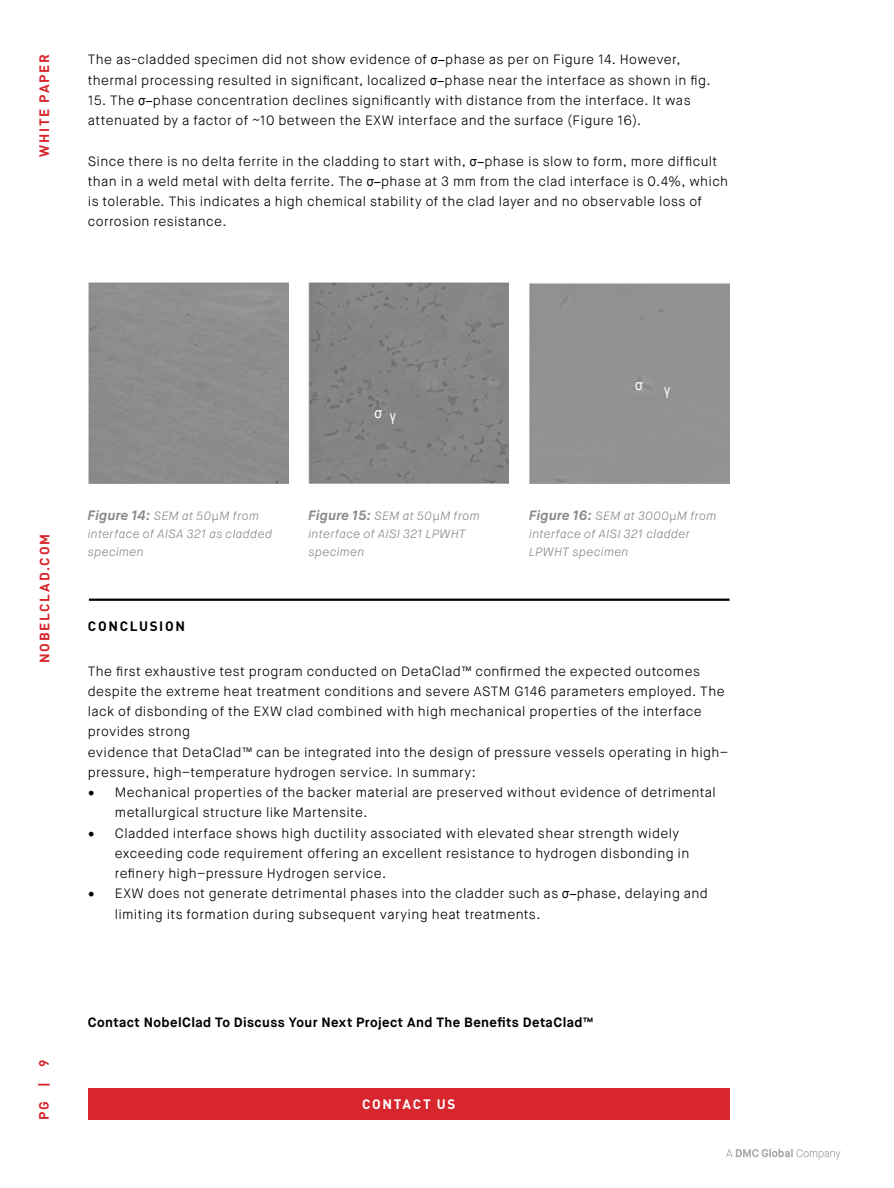
<style>
.page{position:relative;width:894px;height:1188px;background:#fff}
.page>*{position:absolute;margin:0;border:0;box-sizing:border-box;transform-origin:0 0}
.t1{font:15px "Arial Narrow";color:#fff}
.t2{font:300 13.5px/20.2px "Maison Neue";letter-spacing:.03em;color:#000}
.t3{font:700 13.5px "Maison Neue";letter-spacing:.03em;color:#000}
.t4{font:700 13.5px "DIN Pro";letter-spacing:.125em;color:#d8262e}
.t5{font:700 13.5px "DIN Pro";letter-spacing:.12em;color:#000}
.t6{font:700 13.5px "DIN Pro";letter-spacing:.12em;color:#fff}
.t7{font:italic 300 12px/18px "Maison Neue";letter-spacing:.03em;color:#8a8a8d}
.s1{font-family:"Arial Narrow";font-weight:400}
.s2{font-weight:700;font-size:13.5px}
.s3{font-family:"Minion Pro";font-weight:400;font-size:18px}
</style>
<div class="page">
<hr style="left:89px;top:599px;width:640px;height:2px;background:#000">
<div style="left:88px;top:1088px;width:641px;height:32px;background:#d8262e"></div>
<div style="left:88px;top:283px;width:200px;height:200px;background:#8d8d8d"></div>
<img style="left:308px;top:283px;width:200px;height:200px">
<div style="left:529px;top:283px;width:200px;height:200px;background:#929292"></div>
<svg style="left:726px;top:1149px;width:114px;height:11px"></svg>
<p class="t4" style="left:35px;top:157px;width:104px;rotate:-90deg">WHITE PAPER</p>
<p class="t2" style="left:88px;top:50px;width:624px">The as-cladded specimen did not show evidence of <span class="s1">σ–</span>phase as per on Figure 14. However, thermal processing resulted in significant, localized <span class="s1">σ–</span>phase near the interface as shown in fig.</p>
<p class="t2" style="left:88px;top:90px;width:604px">15. The <span class="s1">σ–</span>phase concentration declines significantly with distance from the interface. It was attenuated by a factor of ~10 between the EXW interface and the surface (Figure 16).</p>
<p class="t2" style="left:88px;top:151px;width:641px">Since there is no delta ferrite in the cladding to start with, <span class="s1">σ–</span>phase is slow to form, more difficult than in a weld metal with delta ferrite. The <span class="s1">σ–</span>phase at 3 mm from the clad interface is 0.4%, which is tolerable. This indicates a high chemical stability of the clad layer and no observable loss of corrosion resistance.</p>
<p class="t4" style="left:35px;top:663px;width:130px;rotate:-90deg">NOBELCLAD.COM</p>
<p class="t4" style="left:35px;top:1120px;width:62px;rotate:-90deg">PG | 9</p>
<p class="t1" style="left:374px;top:401px;width:10px">σ</p>
<p class="t1" style="left:389px;top:405px;width:8px">γ</p>
<p class="t1" style="left:634px;top:373px;width:10px">σ</p>
<p class="t1" style="left:664px;top:379px;width:8px">γ</p>
<p class="t7" style="left:88px;top:506px;width:186px"><span class="s2">Figure 14:</span> SEM at 50μM from interface of AISA 321 as cladded specimen</p>
<p class="t7" style="left:308px;top:506px;width:173px"><span class="s2">Figure 15:</span> SEM at 50μM from interface of AISI 321 LPWHT specimen</p>
<p class="t7" style="left:529px;top:506px;width:189px"><span class="s2">Figure 16:</span> SEM at 3000μM from interface of AISI 321 cladder<br>LPWHT specimen</p>
<p class="t5" style="left:88px;top:617px;width:99px">CONCLUSION</p>
<p class="t2" style="left:88px;top:661px;width:641px">The first exhaustive test program conducted on DetaClad™ confirmed the expected outcomes despite the extreme heat treatment conditions and severe ASTM G146 parameters employed. The lack of disbonding of the EXW clad combined with high mechanical properties of the interface provides strong<br>evidence that DetaClad™ can be integrated into the design of pressure vessels operating in high– pressure, high–temperature hydrogen service. In summary:</p>
<p class="t2" style="left:115px;top:782px;width:602px;text-indent:-27px"><span class="s3">•</span> Mechanical properties of the backer material are preserved without evidence of detrimental metallurgical structure like Martensite.</p>
<p class="t2" style="left:115px;top:823px;width:576px;text-indent:-27px"><span class="s3">•</span> Cladded interface shows high ductility associated with elevated shear strength widely exceeding code requirement offering an excellent resistance to hydrogen disbonding in refinery high–pressure Hydrogen service.</p>
<p class="t2" style="left:115px;top:884px;width:594px;text-indent:-27px"><span class="s3">•</span> EXW does not generate detrimental phases into the cladder such as <span class="s1">σ–</span>phase, delaying and limiting its formation during subsequent varying heat treatments.</p>
<p class="t3" style="left:88px;top:1013px;width:506px">Contact NobelClad To Discuss Your Next Project And The Benefits DetaClad™</p>
<p class="t6" style="left:362px;top:1095px;width:95px">CONTACT US</p>
</div>
